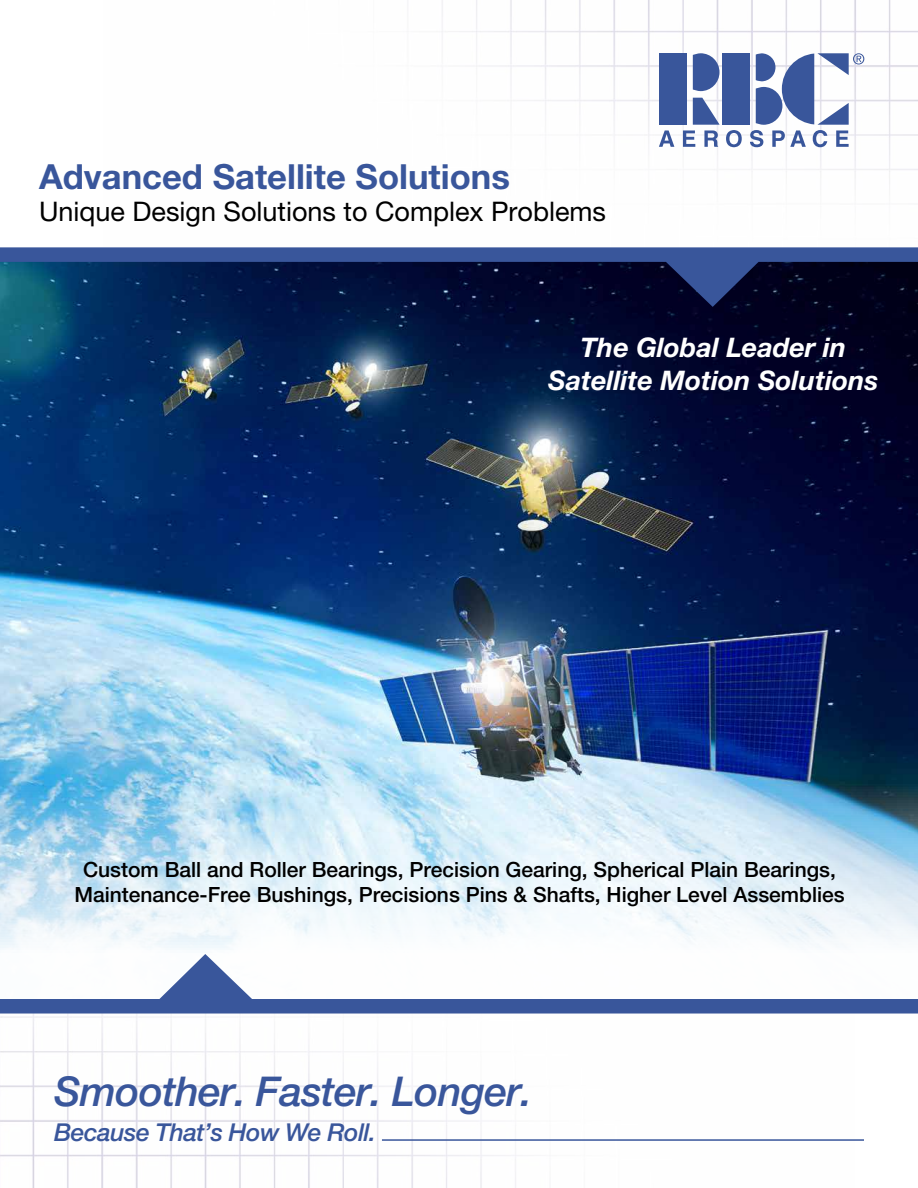
<style>
.page{position:relative;width:918px;height:1188px;background:#fff}
.page>*{position:absolute;margin:0;border:0;box-sizing:border-box;transform-origin:0 0}
.t1{font:italic 500 41.1px "Helvetica Neue";letter-spacing:-.02em;color:#39569b}
.t2{font:700 34.65px "Helvetica Neue";color:#39569b}
.t3{font:italic 700 27px/32.2px "Helvetica Neue";color:#fff;text-align:center}
.t4{font:27px "Helvetica Neue";color:#000}
.t5{font:italic 500 24.6px "Helvetica Neue";letter-spacing:-.02em;color:#39569b}
.t6{font:500 21px/25.2px "Helvetica Neue";color:#000;text-align:center}
</style>
<div class="page">
<img style="left:0;top:307px;width:918px;height:643px">
<img style="left:0;top:1014px;width:517px;height:174px">
<hr style="left:382px;top:1139px;width:482px;height:2px;background:#39569b">
<img style="left:441px;top:0;width:477px;height:189px">
<div style="left:659px;top:53px;width:27px;height:72px;background:#39569b"></div>
<div style="left:722px;top:53px;width:27px;height:72px;background:#39569b"></div>
<svg style="left:693px;top:53px;width:27px;height:38px"></svg>
<svg style="left:659px;top:130px;width:15px;height:17px"></svg>
<svg style="left:683px;top:98px;width:37px;height:49px"></svg>
<svg style="left:726px;top:130px;width:16px;height:17px"></svg>
<svg style="left:750px;top:53px;width:114px;height:94px"></svg>
<svg style="left:0;top:247px;width:918px;height:60px;background:#132756"></svg>
<svg style="left:0;top:954px;width:918px;height:60px"></svg>
<h2 class="t2" style="left:39px;top:155px;width:472px">Advanced Satellite Solutions</h2>
<p class="t4" style="left:39px;top:195px;width:569px">Unique Design Solutions to Complex Problems</p>
<p class="t3" style="left:548px;top:331px;width:332px">The Global Leader in<br>Satellite Motion Solutions</p>
<p class="t6" style="left:74px;top:857px;width:772px">Custom Ball and Roller Bearings, Precision Gearing, Spherical Plain Bearings,<br>Maintenance-Free Bushings, Precisions Pins &amp; Shafts, Higher Level Assemblies</p>
<h1 class="t1" style="left:54px;top:1067px;width:480px">Smoother. Faster. Longer.</h1>
<p class="t5" style="left:54px;top:1117px;width:324px">Because That’s How We Roll.</p>
</div>
